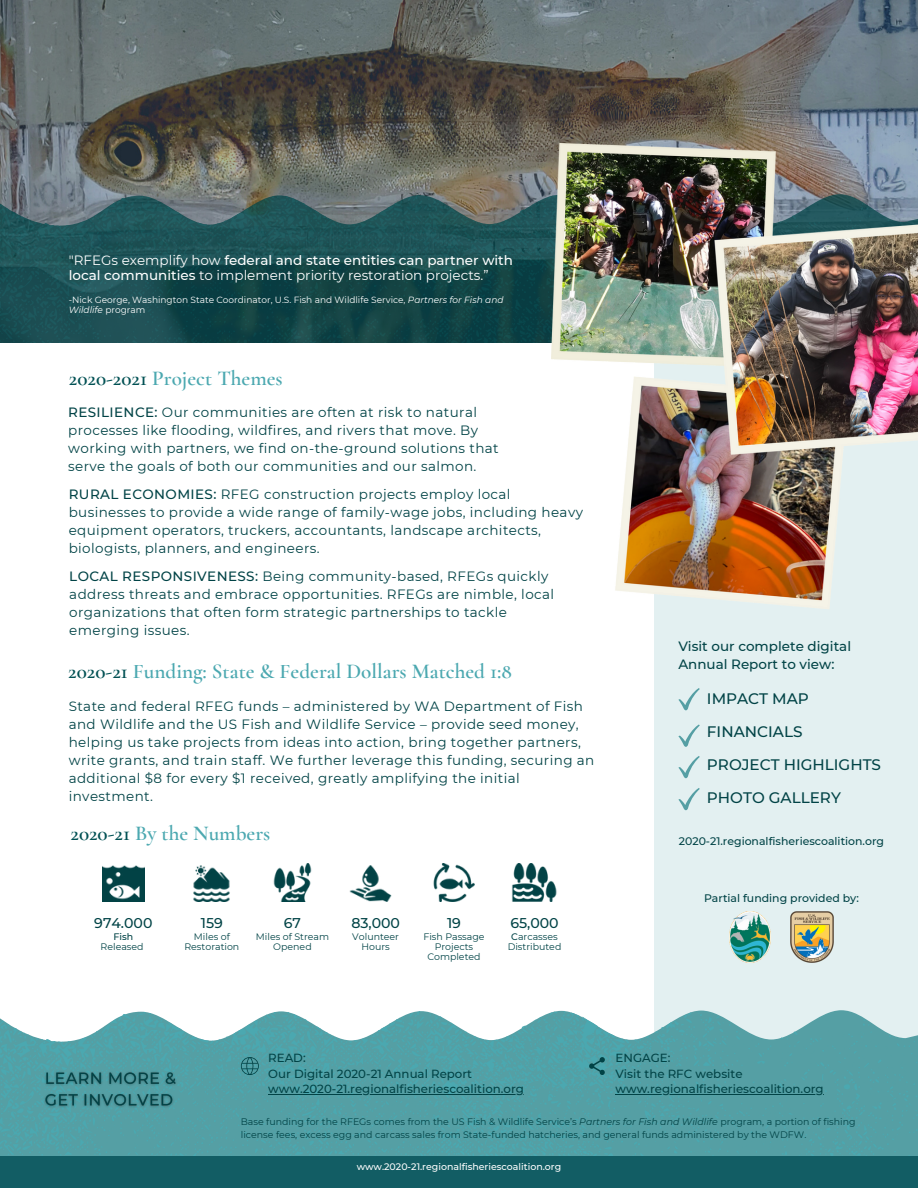
<style>
.page{position:relative;width:918px;height:1188px;background:#fff}
.page>*{position:absolute;margin:0;border:0;box-sizing:border-box;transform-origin:0 0}
.t1{font:600 21.15px "Cormorant Garamond";color:#4ba8b0}
.t2{font:500 15.15px "Montserrat";color:#014346}
.t3{font:500 14.1px "Montserrat";color:#014346}
.t4{font:13.5px/18px "Montserrat";letter-spacing:.03em;color:#014346}
.t5{font:13.5px/15.8px "Montserrat";color:#fff}
.t6{font:500 13.5px "Montserrat";color:#014346}
.t7{font:500 11.85px "Montserrat";color:#014346}
.t8{font:500 10.95px "Montserrat";color:#014346}
.t9{font:9.45px/10.2px "Montserrat";color:#014346;text-align:center}
.t10{font:500 9.45px "Montserrat";color:#fff}
.t11{font:500 9.45px "Montserrat";color:#014346}
.t12{font:9px/10.5px "Montserrat";color:#fff}
.s1{font-weight:500}
.s2{font-style:italic}
.s3{color:#025154}
</style>
<div class="page">
<svg style="left:0;top:0;width:918px;height:194px;background:#626663"></svg>
<svg style="left:0;top:194px;width:551px;height:149px;background:#235154"></svg>
<div style="left:654px;top:261px;width:264px;height:829px;background:#e3f0f1"></div>
<svg style="left:0;top:1010px;width:918px;height:146px;background:#66abb0"></svg>
<div style="left:0;top:1156px;width:918px;height:32px;background:#125d64"></div>
<img style="left:103px;top:865px;width:41px;height:36px">
<img style="left:193px;top:865px;width:37px;height:36px">
<img style="left:273px;top:864px;width:39px;height:38px">
<img style="left:349px;top:865px;width:43px;height:36px">
<img style="left:433px;top:864px;width:42px;height:38px">
<img style="left:512px;top:864px;width:45px;height:38px">
<svg style="left:241px;top:1057px;width:18px;height:18px"></svg>
<svg style="left:589px;top:1057px;width:16px;height:18px"></svg>
<img style="left:730px;top:911px;width:40px;height:52px">
<img style="left:790px;top:911px;width:43px;height:52px">
<img style="left:551px;top:143px;width:367px;height:466px">
<hr style="left:268px;top:1094px;width:256px;height:1px;background:#014346">
<hr style="left:616px;top:1094px;width:208px;height:1px;background:#014346">
<img style="left:40px;top:1064px;width:144px;height:52px">
<svg style="left:678px;top:688px;width:22px;height:22px"></svg>
<svg style="left:678px;top:724px;width:22px;height:23px"></svg>
<svg style="left:678px;top:756px;width:22px;height:22px"></svg>
<svg style="left:678px;top:788px;width:22px;height:22px"></svg>
<p class="t5" style="left:69px;top:252px;width:446px">"RFEGs exemplify how <span class="s1">federal and state entities can partner with local communities</span> to implement priority restoration projects.”</p>
<p class="t12" style="left:69px;top:294px;width:436px">-Nick George, Washington State Coordinator, U.S. Fish and Wildlife Service, <span class="s2">Partners for Fish and<br>Wildlife</span> program</p>
<p class="t1" style="left:69px;top:365px;width:215px"><span class="s3">2020-2021</span> Project Themes</p>
<p class="t4" style="left:68px;top:403px;width:432px"><span class="s1">RESILIENCE:</span> Our communities are often at risk to natural processes like flooding, wildfires, and rivers that move. By working with partners, we find on-the-ground solutions that serve the goals of both our communities and our salmon.</p>
<p class="t4" style="left:69px;top:485px;width:516px"><span class="s1">RURAL ECONOMIES:</span> RFEG construction projects employ local businesses to provide a wide range of family-wage jobs, including heavy equipment operators, truckers, accountants, landscape architects, biologists, planners, and engineers.</p>
<p class="t4" style="left:69px;top:567px;width:481px"><span class="s1">LOCAL RESPONSIVENESS:</span> Being community-based, RFEGs quickly</p>
<p class="t4" style="left:69px;top:585px;width:486px">address threats and embrace opportunities. RFEGs are nimble, local organizations that often form strategic partnerships to tackle emerging issues.</p>
<p class="t1" style="left:68px;top:658px;width:445px"><span class="s3">2020-21</span> Funding: State &amp; Federal Dollars Matched 1:8</p>
<p class="t4" style="left:69px;top:697px;width:527px">State and federal RFEG funds – administered by WA Department of Fish and Wildlife and the US Fish and Wildlife Service – provide seed money, helping us take projects from ideas into action, bring together partners, write grants, and train staff. We further leverage this funding, securing an additional $8 for every $1 received, greatly amplifying the initial investment.</p>
<p class="t1" style="left:70px;top:820px;width:201px"><span class="s3">2020-21</span> By the Numbers</p>
<p class="t3" style="left:94px;top:915px;width:60px">974.000</p>
<p class="t11" style="left:114px;top:931px;width:21px">Fish</p>
<p class="t9" style="left:101px;top:942px;width:45px">Released</p>
<p class="t3" style="left:201px;top:915px;width:24px">159</p>
<p class="t9" style="left:194px;top:931px;width:37px">Miles of</p>
<p class="t9" style="left:184px;top:942px;width:56px">Restoration</p>
<p class="t3" style="left:284px;top:915px;width:19px">67</p>
<p class="t9" style="left:256px;top:931px;width:75px">Miles of Stream<br>Opened</p>
<p class="t3" style="left:351px;top:915px;width:50px">83,000</p>
<p class="t9" style="left:352px;top:931px;width:48px">Volunteer</p>
<p class="t9" style="left:362px;top:942px;width:30px">Hours</p>
<p class="t3" style="left:447px;top:915px;width:15px">19</p>
<p class="t9" style="left:423px;top:931px;width:63px">Fish Passage<br>Projects<br>Completed</p>
<p class="t3" style="left:510px;top:915px;width:50px">65,000</p>
<p class="t9" style="left:508px;top:931px;width:55px"><span class="s1">C</span>arcasses<br>Distributed</p>
<p class="t6" style="left:678px;top:638px;width:174px">Visit our complete digital</p>
<p class="t6" style="left:678px;top:656px;width:158px">Annual Report to view:</p>
<p class="t2" style="left:707px;top:690px;width:103px">IMPACT MAP</p>
<p class="t2" style="left:707px;top:723px;width:97px">FINANCIALS</p>
<p class="t2" style="left:707px;top:756px;width:176px">PROJECT HIGHLIGHTS</p>
<p class="t2" style="left:707px;top:789px;width:135px">PHOTO GALLERY</p>
<p class="t8" style="left:679px;top:835px;width:207px">2020-21.regionalfisheriescoalition.org</p>
<p class="t8" style="left:704px;top:891px;width:156px">Partial funding provided by:</p>
<p class="t7" style="left:616px;top:1051px;width:56px">ENGAGE:</p>
<p class="t7" style="left:616px;top:1066px;width:129px">Visit the RFC website</p>
<p class="t7" style="left:616px;top:1082px;width:210px">www.regionalfisheriescoalition.org</p>
<p class="t9" style="left:241px;top:1115px;width:616px;line-height:12.6px;text-align:left">Base funding for the RFEGs comes from the US Fish &amp; Wildlife Service’s <span class="s2">Partners for Fish and Wildlife</span> program, a portion of fishing license fees, excess egg and carcass sales from State-funded hatcheries, and general funds administered by the WDFW.</p>
<p class="t7" style="left:268px;top:1051px;width:39px">READ:</p>
<p class="t7" style="left:268px;top:1066px;width:205px">Our Digital 2020-21 Annual Report</p>
<p class="t7" style="left:268px;top:1082px;width:257px">www.2020-21.regionalfisheriescoalition.org</p>
<p class="t10" style="left:357px;top:1160px;width:206px">www.2020-21.regionalfisheriescoalition.org</p>
</div>
